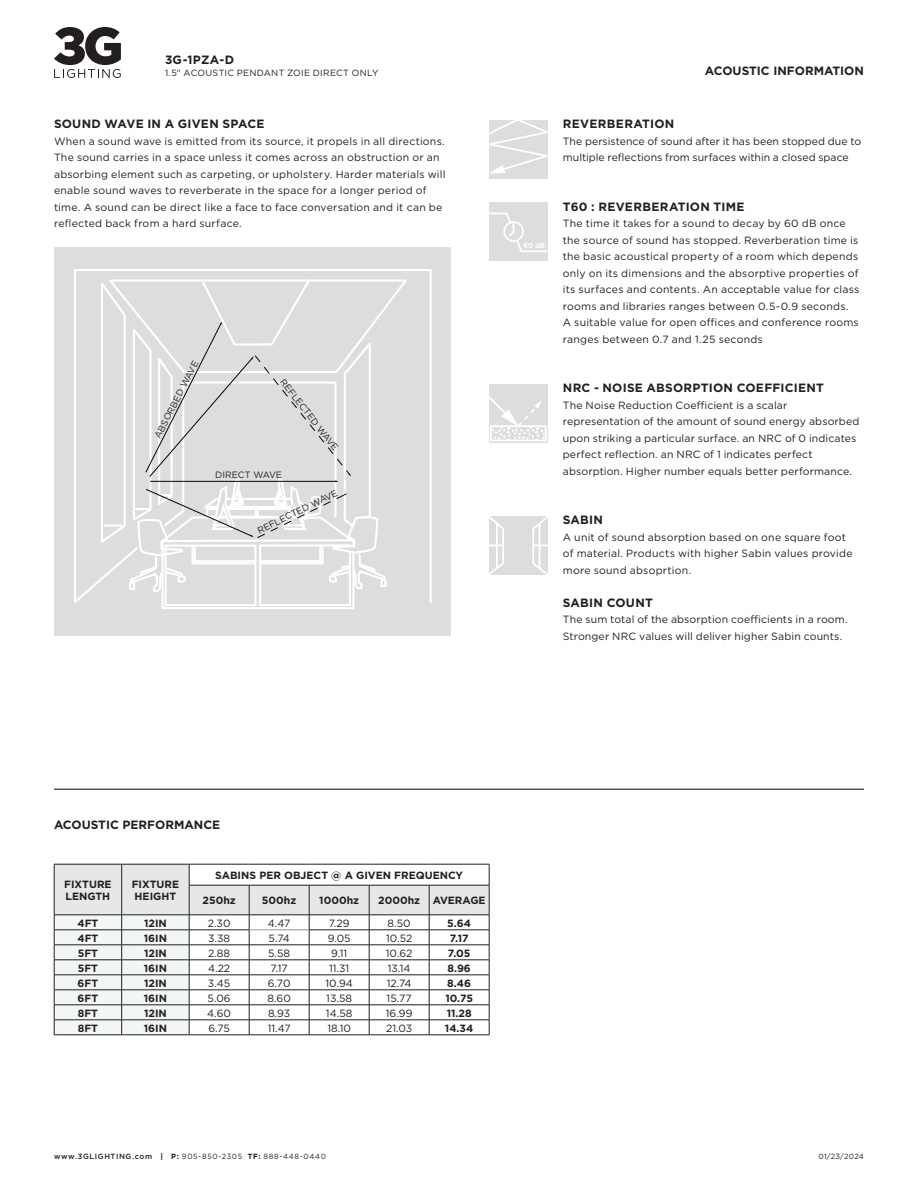
<style>
.page{position:relative;width:918px;height:1188px;background:#fff}
.page>*{position:absolute;margin:0;border:0;box-sizing:border-box;transform-origin:0 0}
.Details_Title{font:700 12px "Gotham";letter-spacing:.015em;color:#231f20}
.Details_Title-2{font:10.5px/16.5px "Gotham";letter-spacing:.015em;color:#231f20}
.t1{font:700 10.5px "Gotham";color:#231f20}
.t2{font:9.15px "Gotham";color:#231f20}
.t3{font:9px "Gotham";letter-spacing:.03em;color:#231f20}
.t4{font:7.5px "Gotham";letter-spacing:.085em;color:#231f20}
.t5{font:700 7.2px "Gotham";color:#fff}
.s1{font-weight:500}
.s2{font-weight:700}
</style>
<div class="page">
<svg style="left:54px;top:27px;width:67px;height:51px"></svg>
<hr style="left:54px;top:789px;width:810px;height:1px;background:#000">
<div style="left:489px;top:120px;width:58px;height:58px;background:#dcdddf"></div>
<svg style="left:489px;top:120px;width:59px;height:54px"></svg>
<div style="left:489px;top:202px;width:58px;height:59px;background:#dcdddf"></div>
<svg style="left:489px;top:212px;width:59px;height:41px"></svg>
<div style="left:489px;top:384px;width:59px;height:58px;background:#dcdddf"></div>
<svg style="left:489px;top:396px;width:58px;height:45px"></svg>
<div style="left:489px;top:516px;width:59px;height:58px;background:#dcdddf"></div>
<svg style="left:489px;top:516px;width:15px;height:58px"></svg>
<svg style="left:532px;top:516px;width:16px;height:58px"></svg>
<div style="left:54px;top:248px;width:397px;height:388px;background:#dcdddf"></div>
<div style="left:161px;top:540px;width:193px;height:69px;border:2px solid #fff"></div>
<svg style="left:74px;top:269px;width:358px;height:338px"></svg>
<svg style="left:99px;top:277px;width:311px;height:316px"></svg>
<hr style="left:54px;top:1035px;width:68px;height:1px;background:#231f20">
<hr style="left:122px;top:1035px;width:67px;height:1px;background:#231f20">
<hr style="left:249px;top:1035px;width:60px;height:1px;background:#231f20">
<svg style="left:54px;top:864px;width:436px;height:171px"></svg>
<hr style="left:189px;top:1035px;width:60px;height:1px;background:#231f20">
<hr style="left:309px;top:1035px;width:60px;height:1px;background:#231f20">
<hr style="left:369px;top:1035px;width:60px;height:1px;background:#231f20">
<hr style="left:429px;top:1035px;width:60px;height:1px;background:#231f20">
<hr style="left:249px;top:930px;width:60px;height:1px;background:#fff">
<p class="Details_Title" style="left:165px;top:51px;width:71px">3G-1PZA-D</p>
<p class="t3" style="left:165px;top:67px;width:215px">1.5" ACOUSTIC PENDANT ZOIE DIRECT ONLY</p>
<p class="Details_Title" style="left:705px;top:63px;width:161px">ACOUSTIC INFORMATION</p>
<p class="Details_Title" style="left:54px;top:116px;width:212px">SOUND WAVE IN A GIVEN SPACE</p>
<p class="Details_Title-2" style="left:54px;top:133px;width:393px">When a sound wave is emitted from its source, it propels in all directions.<br>The sound carries in a space unless it comes across an obstruction or an absorbing element such as carpeting, or upholstery. Harder materials will enable sound waves to reverberate in the space for a longer period of time. A sound can be direct like a face to face conversation and it can be reflected back from a hard surface.</p>
<p class="t2" style="left:152px;top:435px;width:87px;rotate:-63deg">ABSORBED WAVE</p>
<p class="t2" style="left:287px;top:376px;width:90px;rotate:52deg">REFLECTED WAVE</p>
<p class="t2" style="left:255px;top:526px;width:90px;rotate:-26deg">REFLECTED WAVE</p>
<p class="t2" style="left:215px;top:469px;width:68px">DIRECT WAVE</p>
<p class="t5" style="left:524px;top:240px;width:23px">60 dB</p>
<p class="Details_Title" style="left:563px;top:116px;width:113px">REVERBERATION</p>
<p class="Details_Title-2" style="left:563px;top:133px;width:300px">The persistence of sound after it has been stopped due to multiple reflections from surfaces within a closed space</p>
<p class="Details_Title" style="left:563px;top:199px;width:183px">T60 : REVERBERATION TIME</p>
<p class="Details_Title-2" style="left:563px;top:215px;width:298px">The time it takes for a sound to decay by 60 dB once the source of sound has stopped. Reverberation time is the basic acoustical property of a room which depends only on its dimensions and the absorptive properties of its surfaces and contents. An acceptable value for class rooms and libraries ranges between 0.5-0.9 seconds.<br>A suitable value for open offices and conference rooms ranges between 0.7 and 1.25 seconds</p>
<p class="Details_Title" style="left:563px;top:380px;width:263px">NRC - NOISE ABSORPTION COEFFICIENT</p>
<p class="Details_Title-2" style="left:563px;top:397px;width:298px">The Noise Reduction Coefficient is a scalar representation of the amount of sound energy absorbed upon striking a particular surface. an NRC of 0 indicates perfect reflection. an NRC of 1 indicates perfect absorption. Higher number equals better performance.</p>
<p class="Details_Title" style="left:563px;top:512px;width:42px">SABIN</p>
<p class="Details_Title-2" style="left:563px;top:529px;width:291px">A unit of sound absorption based on one square foot of material. Products with higher Sabin values provide more sound absoprtion.</p>
<p class="Details_Title" style="left:563px;top:595px;width:91px">SABIN COUNT</p>
<p class="Details_Title-2" style="left:563px;top:611px;width:286px">The sum total of the absorption coefficients in a room.<br>Stronger NRC values will deliver higher Sabin counts.</p>
<p class="Details_Title" style="left:54px;top:816px;width:168px">ACOUSTIC PERFORMANCE</p>
<p class="t1" style="left:64px;top:877px;width:49px">FIXTURE</p>
<p class="t1" style="left:66px;top:889px;width:46px">LENGTH</p>
<p class="t1" style="left:132px;top:877px;width:49px">FIXTURE</p>
<p class="t1" style="left:135px;top:889px;width:43px">HEIGHT</p>
<p class="t1" style="left:215px;top:868px;width:249px">SABINS PER OBJECT @ A GIVEN FREQUENCY</p>
<p class="t1" style="left:203px;top:894px;width:35px">250hz</p>
<p class="t1" style="left:262px;top:894px;width:36px">500hz</p>
<p class="t1" style="left:319px;top:894px;width:41px">1000hz</p>
<p class="t1" style="left:378px;top:894px;width:43px">2000hz</p>
<p class="t1" style="left:433px;top:894px;width:54px">AVERAGE</p>
<p class="t1" style="left:77px;top:916px;width:22px">4FT</p>
<p class="t1" style="left:144px;top:916px;width:24px">12IN</p>
<p class="Details_Title-2" style="left:208px;top:914px;width:24px">2.30</p>
<p class="Details_Title-2" style="left:268px;top:914px;width:24px">4.47</p>
<p class="Details_Title-2" style="left:329px;top:914px;width:22px">7.29</p>
<p class="Details_Title-2" style="left:388px;top:914px;width:25px">8.50</p>
<p class="t1" style="left:447px;top:916px;width:25px">5.64</p>
<p class="t1" style="left:77px;top:931px;width:22px">4FT</p>
<p class="t1" style="left:144px;top:931px;width:25px">16IN</p>
<p class="Details_Title-2" style="left:208px;top:929px;width:24px">3.38</p>
<p class="Details_Title-2" style="left:269px;top:929px;width:23px">5.74</p>
<p class="Details_Title-2" style="left:328px;top:929px;width:24px">9.05</p>
<p class="Details_Title-2" style="left:386px;top:929px;width:28px">10.52</p>
<p class="t1" style="left:450px;top:931px;width:20px">7.17</p>
<p class="t1" style="left:78px;top:946px;width:22px">5FT</p>
<p class="t1" style="left:144px;top:946px;width:24px">12IN</p>
<p class="Details_Title-2" style="left:208px;top:944px;width:24px">2.88</p>
<p class="Details_Title-2" style="left:268px;top:944px;width:24px">5.58</p>
<p class="Details_Title-2" style="left:331px;top:944px;width:18px">9.11</p>
<p class="Details_Title-2" style="left:386px;top:944px;width:28px">10.62</p>
<p class="t1" style="left:448px;top:946px;width:24px">7.05</p>
<p class="t1" style="left:78px;top:961px;width:22px">5FT</p>
<p class="t1" style="left:144px;top:961px;width:25px">16IN</p>
<p class="Details_Title-2" style="left:208px;top:959px;width:24px">4.22</p>
<p class="Details_Title-2" style="left:271px;top:959px;width:19px">7.17</p>
<p class="Details_Title-2" style="left:329px;top:959px;width:22px">11.31</p>
<p class="Details_Title-2" style="left:388px;top:959px;width:25px">13.14</p>
<p class="t1" style="left:447px;top:961px;width:25px">8.96</p>
<p class="t1" style="left:78px;top:976px;width:22px">6FT</p>
<p class="t1" style="left:144px;top:976px;width:24px">12IN</p>
<p class="Details_Title-2" style="left:208px;top:974px;width:24px">3.45</p>
<p class="Details_Title-2" style="left:268px;top:974px;width:24px">6.70</p>
<p class="Details_Title-2" style="left:325px;top:974px;width:29px">10.94</p>
<p class="Details_Title-2" style="left:387px;top:974px;width:26px">12.74</p>
<p class="t1" style="left:447px;top:976px;width:25px">8.46</p>
<p class="t1" style="left:78px;top:991px;width:22px">6FT</p>
<p class="t1" style="left:144px;top:991px;width:25px">16IN</p>
<p class="Details_Title-2" style="left:208px;top:989px;width:25px">5.06</p>
<p class="Details_Title-2" style="left:267px;top:989px;width:25px">8.60</p>
<p class="Details_Title-2" style="left:326px;top:989px;width:27px">13.58</p>
<p class="Details_Title-2" style="left:387px;top:989px;width:27px">15.77</p>
<p class="t1" style="left:445px;top:991px;width:29px">10.75</p>
<p class="t1" style="left:78px;top:1006px;width:22px">8FT</p>
<p class="t1" style="left:144px;top:1006px;width:24px">12IN</p>
<p class="Details_Title-2" style="left:207px;top:1004px;width:25px">4.60</p>
<p class="Details_Title-2" style="left:268px;top:1004px;width:24px">8.93</p>
<p class="Details_Title-2" style="left:326px;top:1004px;width:28px">14.58</p>
<p class="Details_Title-2" style="left:386px;top:1004px;width:28px">16.99</p>
<p class="t1" style="left:447px;top:1006px;width:27px">11.28</p>
<p class="t1" style="left:78px;top:1021px;width:22px">8FT</p>
<p class="t1" style="left:144px;top:1021px;width:25px">16IN</p>
<p class="Details_Title-2" style="left:208px;top:1019px;width:23px">6.75</p>
<p class="Details_Title-2" style="left:268px;top:1019px;width:24px">11.47</p>
<p class="Details_Title-2" style="left:327px;top:1019px;width:25px">18.10</p>
<p class="Details_Title-2" style="left:386px;top:1019px;width:28px">21.03</p>
<p class="t1" style="left:445px;top:1021px;width:30px">14.34</p>
<p class="t4" style="left:54px;top:1152px;width:273px"><span class="s1">www.3GLIGHTING.com</span> <span class="s2">| P:</span> 905-850-2305 <span class="s2">TF:</span> 888-448-0440</p>
<p class="t4" style="left:819px;top:1152px;width:47px">01/23/2024</p>
</div>
